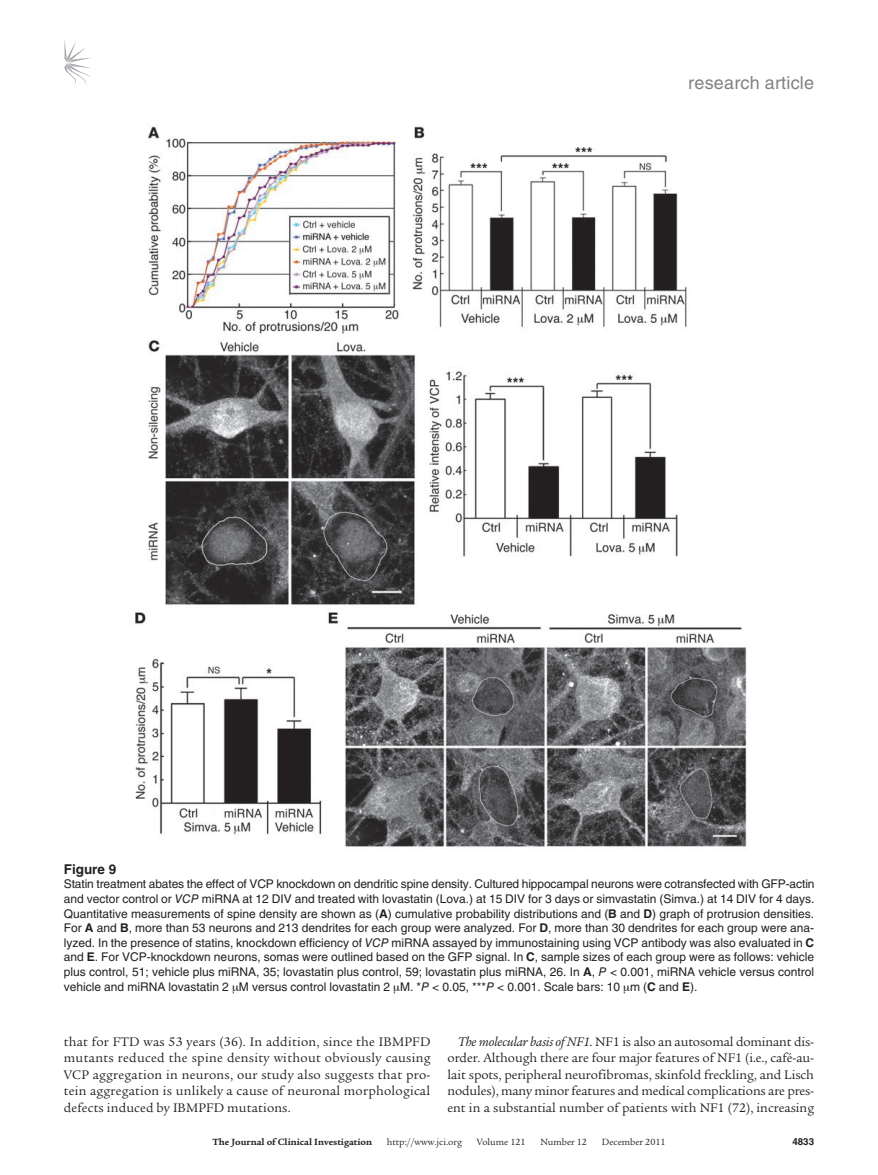
<style>
.page{position:relative;width:878px;height:1175px;background:#fff}
.page>*{position:absolute;margin:0;border:0;box-sizing:border-box;transform-origin:0 0}
.t1{font:18px "Helvetica LT Std";letter-spacing:.01em;color:#808285}
.t2{font:13.5px/16.5px "Legacy Serif Std";letter-spacing:.005em;color:#231f20;text-align:justify}
.t3{font:700 13.5px "Helvetica LT Std";color:#231f20}
.t4{font:12px/14.7px "Helvetica LT Std";color:#231f20;text-align:justify}
.t5{font:9.75px "Legacy Serif Std";color:#231f20}
.t6{font:700 9.75px "Legacy Serif Std";color:#231f20}
.t7{font:700 9.75px "Helvetica LT Std";color:#231f20}
.s1{font-style:italic}
.s2{font-weight:700}
</style>
<div class="page">
<svg style="left:64px;top:40px;width:27px;height:45px"></svg>
<img style="left:135px;top:126px;width:612px;height:721px">
<h1 class="t1" style="left:688px;top:73px;width:127px">research article</h1>
<p class="t3" style="left:64px;top:860px;width:54px">Figure 9</p>
<p class="t4" style="left:64px;top:876px;width:752px">Statin treatment abates the effect of VCP knockdown on dendritic spine density. Cultured hippocampal neurons were cotransfected with GFP-actin and vector control or <span class="s1">VCP</span> miRNA at 12 DIV and treated with lovastatin (Lova.) at 15 DIV for 3 days or simvastatin (Simva.) at 14 DIV for 4 days.<br>Quantitative measurements of spine density are shown as (<span class="s2">A</span>) cumulative probability distributions and (<span class="s2">B</span> and <span class="s2">D</span>) graph of protrusion densities.<br>For <span class="s2">A</span> and <span class="s2">B</span>, more than 53 neurons and 213 dendrites for each group were analyzed. For <span class="s2">D</span>, more than 30 dendrites for each group were ana&shy;lyzed. In the presence of statins, knockdown efficiency of <span class="s1">VCP</span> miRNA assayed by immunostaining using VCP antibody was also evaluated in <span class="s2">C </span>and <span class="s2">E</span>. For VCP-knockdown neurons, somas were outlined based on the GFP signal. In <span class="s2">C</span>, sample sizes of each group were as follows: vehicle plus control, 51; vehicle plus miRNA, 35; lovastatin plus control, 59; lovastatin plus miRNA, 26. In <span class="s2">A</span>, <span class="s1">P</span> &lt; 0.001, miRNA vehicle versus control vehicle and miRNA lovastatin 2 M versus control lovastatin 2 M. *<span class="s1">P</span> &lt; 0.05, ***<span class="s1">P</span> &lt; 0.001. Scale bars: 10 m (<span class="s2">C</span> and <span class="s2">E</span>).</p>
<p class="t2" style="left:64px;top:1033px;width:368px">that for FTD was 53 years (36). In addition, since the IBMPFD mutants reduced the spine density without obviously causing VCP aggregation in neurons, our study also suggests that pro&shy;tein aggregation is unlikely a cause of neuronal morphological defects induced by IBMPFD mutations.</p>
<p class="t2" style="left:447px;top:1033px;width:368px;text-indent:11px"><span class="s1">The molecular basis of NF1</span>. NF1 is also an autosomal dominant dis&shy;order. Although there are four major features of NF1 (i.e., café-au&shy;lait spots, peripheral neurofibromas, skinfold freckling, and Lisch nodules), many minor features and medical complications are pres&shy;ent in a substantial number of patients with NF1 (72), increasing</p>
<p class="t6" style="left:212px;top:1135px;width:161px">The Journal of Clinical Investigation</p>
<p class="t5" style="left:387px;top:1136px;width:77px">http://www.jci.org</p>
<p class="t5" style="left:476px;top:1136px;width:50px">Volume 121</p>
<p class="t5" style="left:540px;top:1136px;width:48px">Number 12</p>
<p class="t5" style="left:601px;top:1136px;width:65px">December 2011</p>
<p class="t7" style="left:792px;top:1135px;width:23px">4833</p>
</div>
